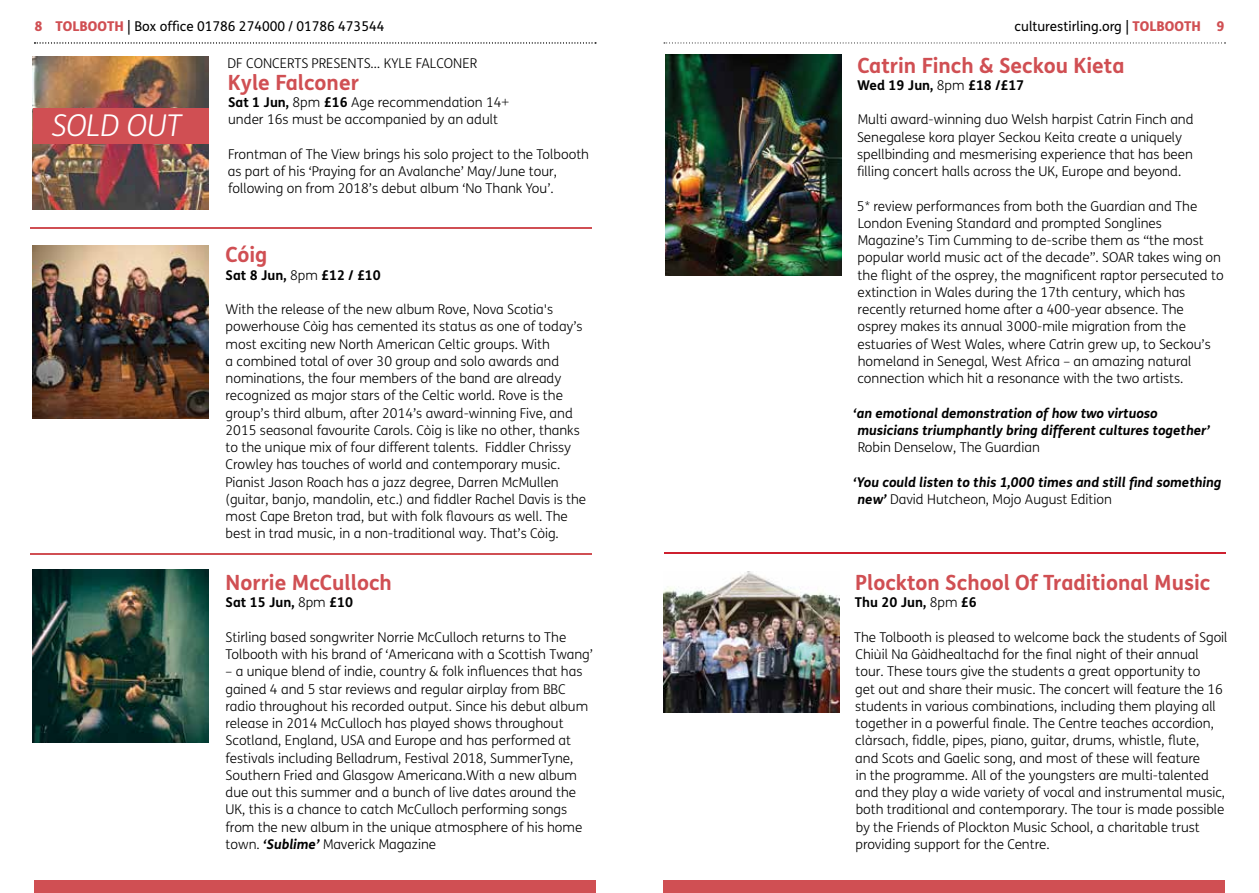
<style>
.page{position:relative;width:1259px;height:893px;background:#fff}
.page>*{position:absolute;margin:0;border:0;box-sizing:border-box;transform-origin:0 0}
.t1{font:italic 300 30px "FS Me";letter-spacing:-.005em;color:#fff}
.t2{font:700 21px "FS Me";color:#d04f53}
.t3{font:300 13.5px/17.2px "FS Me";color:#000}
.t4{font:italic 700 13.5px/17.2px "FS Me";color:#000}
.t5{font:13.5px "FS Me";color:#000}
.t6{font:700 13.5px "FS Me";color:#000}
.s1{font-weight:800;color:#d04f53}
.s2{font-weight:700}
.s3{font-weight:300}
.s4{font-weight:300;font-style:normal}
.s5{font-weight:700;font-style:italic}
</style>
<div class="page">
<svg style="left:664px;top:43px;width:561px;height:1px"></svg>
<div style="left:663px;top:880px;width:562px;height:13px;background:#d04f53"></div>
<div style="left:34px;top:880px;width:561px;height:13px;background:#d04f53"></div>
<svg style="left:34px;top:43px;width:562px;height:1px"></svg>
<hr style="left:30px;top:227px;width:561px;height:2px;background:#d04f53">
<hr style="left:30px;top:554px;width:561px;height:1px;background:#d04f53">
<img style="left:33px;top:57px;width:175px;height:152px">
<hr style="left:664px;top:553px;width:562px;height:1px;background:#ce202f">
<img style="left:666px;top:54px;width:176px;height:222px">
<img style="left:663px;top:571px;width:176px;height:142px">
<img style="left:33px;top:245px;width:175px;height:173px">
<img style="left:33px;top:570px;width:175px;height:173px">
<div style="left:33px;top:108px;width:175px;height:35px;background:#d04f53"></div>
<p class="t5" style="left:35px;top:17px;width:351px"><span class="s1">8 TOLBOOTH</span> | Box office 01786 274000 / 01786 473544</p>
<p class="t5" style="left:1014px;top:17px;width:211px">culturestirling.org | <span class="s1">TOLBOOTH 9</span></p>
<h2 class="t2" style="left:228px;top:66px;width:133px">Kyle Falconer</h2>
<p class="t3" style="left:228px;top:93px;width:283px"><span class="s2">Sat 1 Jun,</span> 8pm <span class="s2">£16</span> Age recommendation 14+ under 16s must be accompanied by an adult</p>
<p class="t3" style="left:228px;top:145px;width:363px">Frontman of The View brings his solo project to the Tolbooth as part of his ‘Praying for an Avalanche’ May/June tour, following on from 2018’s debut album ‘No Thank You’.</p>
<h2 class="t2" style="left:857px;top:49px;width:268px">Catrin Finch &amp; Seckou Kieta</h2>
<p class="t6" style="left:857px;top:75px;width:168px">Wed 19 Jun, <span class="s3">8pm</span> £18 /£17</p>
<p class="t3" style="left:857px;top:111px;width:338px">Multi award-winning duo Welsh harpist Catrin Finch and Senegalese kora player Seckou Keita create a uniquely spellbinding and mesmerising experience that has been filling concert halls across the UK, Europe and beyond.</p>
<p class="t3" style="left:857px;top:197px;width:368px">5* review performances from both the Guardian and The London Evening Standard and prompted Songlines Magazine’s Tim Cumming to de-scribe them as “the most popular world music act of the decade”. SOAR takes wing on the flight of the osprey, the magnificent raptor persecuted to extinction in Wales during the 17th century, which has recently returned home after a 400-year absence. The osprey makes its annual 3000-mile migration from the estuaries of West Wales, where Catrin grew up, to Seckou’s homeland in Senegal, West Africa – an amazing natural connection which hit a resonance with the two artists.</p>
<p class="t4" style="left:857px;top:403px;width:354px;text-indent:-4px">‘an emotional demonstration of how two virtuoso musicians triumphantly bring different cultures together’</p>
<p class="t3" style="left:857px;top:438px;width:184px">Robin Denselow, The Guardian</p>
<p class="t4" style="left:857px;top:472px;width:365px;text-indent:-4px">‘You could listen to this 1,000 times and still find something new’ <span class="s4">David Hutcheon, Mojo August Edition</span></p>
<p class="t3" style="left:227px;top:55px;width:251px">DF CONCERTS PRESENTS… KYLE FALCONER</p>
<h1 class="t1" style="left:52px;top:105px;width:131px">SOLD OUT</h1>
<h2 class="t2" style="left:225px;top:239px;width:43px">Cóig</h2>
<p class="t6" style="left:225px;top:264px;width:157px">Sat 8 Jun, <span class="s3">8pm</span> £12 / £10</p>
<p class="t3" style="left:225px;top:300px;width:362px">With the release of the new album Rove, Nova Scotia's powerhouse Còig has cemented its status as one of today’s most exciting new North American Celtic groups. With<br>a combined total of over 30 group and solo awards and nominations, the four members of the band are already recognized as major stars of the Celtic world. Rove is the group’s third album, after 2014’s award-winning Five, and 2015 seasonal favourite Carols. Còig is like no other, thanks to the unique mix of four different talents. Fiddler Chrissy Crowley has touches of world and contemporary music.<br>Pianist Jason Roach has a jazz degree, Darren McMullen (guitar, banjo, mandolin, etc.) and fiddler Rachel Davis is the most Cape Breton trad, but with folk flavours as well. The best in trad music, in a non-traditional way. That’s Còig.</p>
<h2 class="t2" style="left:225px;top:566px;width:168px">Norrie McCulloch</h2>
<p class="t6" style="left:225px;top:592px;width:129px">Sat 15 Jun, <span class="s3">8pm</span> £10</p>
<p class="t3" style="left:225px;top:628px;width:369px">Stirling based songwriter Norrie McCulloch returns to The<br>Tolbooth with his brand of ‘Americana with a Scottish Twang’</p>
<p class="t3" style="left:225px;top:663px;width:364px">– a unique blend of indie, country &amp; folk influences that has gained 4 and 5 star reviews and regular airplay from BBC radio throughout his recorded output. Since his debut album release in 2014 McCulloch has played shows throughout Scotland, England, USA and Europe and has performed at festivals including Belladrum, Festival 2018, SummerTyne, Southern Fried and Glasgow Americana.With a new album due out this summer and a bunch of live dates around the UK, this is a chance to catch McCulloch performing songs from the new album in the unique atmosphere of his home town. <span class="s5">‘Sublime’</span> Maverick Magazine</p>
<h2 class="t2" style="left:855px;top:566px;width:357px">Plockton School Of Traditional Music</h2>
<p class="t6" style="left:855px;top:592px;width:123px">Thu 20 Jun, <span class="s3">8pm</span> £6</p>
<p class="t3" style="left:854px;top:628px;width:375px">The Tolbooth is pleased to welcome back the students of Sgoil Chiùil Na Gàidhealtachd for the final night of their annual tour. These tours give the students a great opportunity to<br>get out and share their music. The concert will feature the 16 students in various combinations, including them playing all together in a powerful finale. The Centre teaches accordion, clàrsach, fiddle, pipes, piano, guitar, drums, whistle, flute,<br>and Scots and Gaelic song, and most of these will feature<br>in the programme. All of the youngsters are multi-talented and they play a wide variety of vocal and instrumental music, both traditional and contemporary. The tour is made possible by the Friends of Plockton Music School, a charitable trust providing support for the Centre.</p>
</div>
